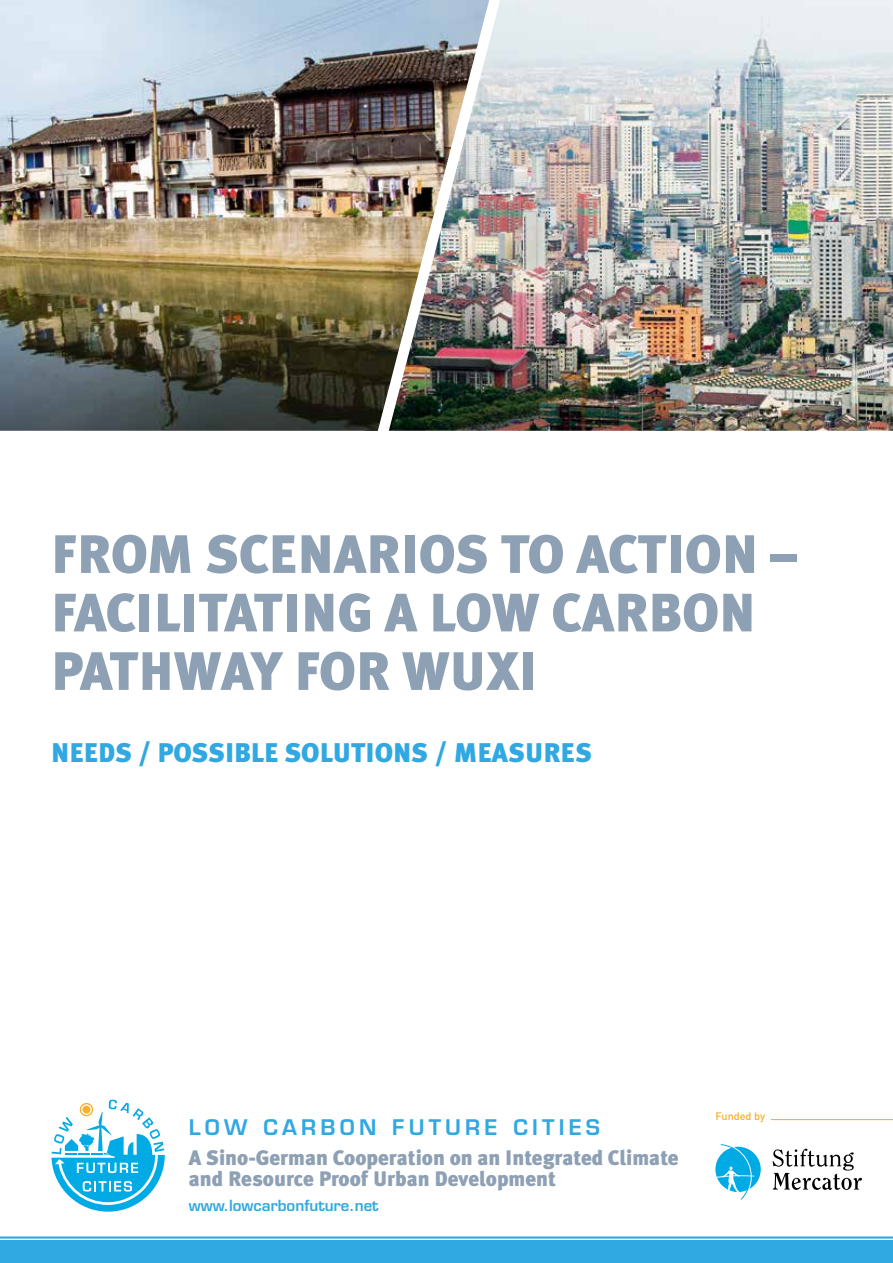
<style>
.page{position:relative;width:893px;height:1263px;background:#fff}
.page>*{position:absolute;margin:0;border:0;box-sizing:border-box;transform-origin:0 0}
.t1{font:900 54px/58.5px "Meta Plus";letter-spacing:.03em;color:#8ea0b4}
.t2{font:900 27px "Meta Plus";color:#30a8e1}
.t3{font:900 21px/21px "Meta Plus";color:#8ea0b4}
.t4{font:600 21px "Eurostile LT Std";letter-spacing:.2em;color:#30a8e1}
.t5{font:600 15px "Eurostile LT Std";color:#30a8e1}
.t6{font:500 10.8px "DIN";color:#f7af2a}
</style>
<div class="page">
<img style="left:500px;top:0;width:393px;height:431px">
<img style="left:0;top:0;width:374px;height:431px">
<img style="left:374px;top:0;width:126px;height:431px">
<hr style="left:0;top:1236px;width:893px;height:2px;background:#30a8e1">
<div style="left:0;top:1241px;width:893px;height:22px;background:#30a8e1"></div>
<div style="left:715px;top:1147px;width:46px;height:45px;background:#00aae4;border-radius:50%"></div>
<svg style="left:715px;top:1144px;width:40px;height:55px"></svg>
<svg style="left:773px;top:1148px;width:89px;height:42px"></svg>
<hr style="left:771px;top:1119px;width:122px;height:1px;background:#f7af2a">
<svg style="left:51px;top:1100px;width:114px;height:112px"></svg>
<h1 class="t1" style="left:51px;top:525px;width:747px">FROM SCENARIOS TO ACTION –<br>FACILITATING A LOW CARBON<br>PATHWAY FOR WUXI</h1>
<p class="t2" style="left:51px;top:736px;width:542px">NEEDS / POSSIBLE SOLUTIONS / MEASURES</p>
<p class="t4" style="left:189px;top:1114px;width:413px">Low Carbon Future Cities</p>
<p class="t3" style="left:189px;top:1147px;width:491px">A SINO-GERMAN COOPERATION ON AN I NTEGRATED CLIMATE<br>AND RESOURCE PROOF U RBAN DEVELOPMENT</p>
<p class="t5" style="left:189px;top:1196px;width:191px">www.lowcarbonfuture.net</p>
<p class="t6" style="left:716px;top:1109px;width:51px">Funded by</p>
</div>
